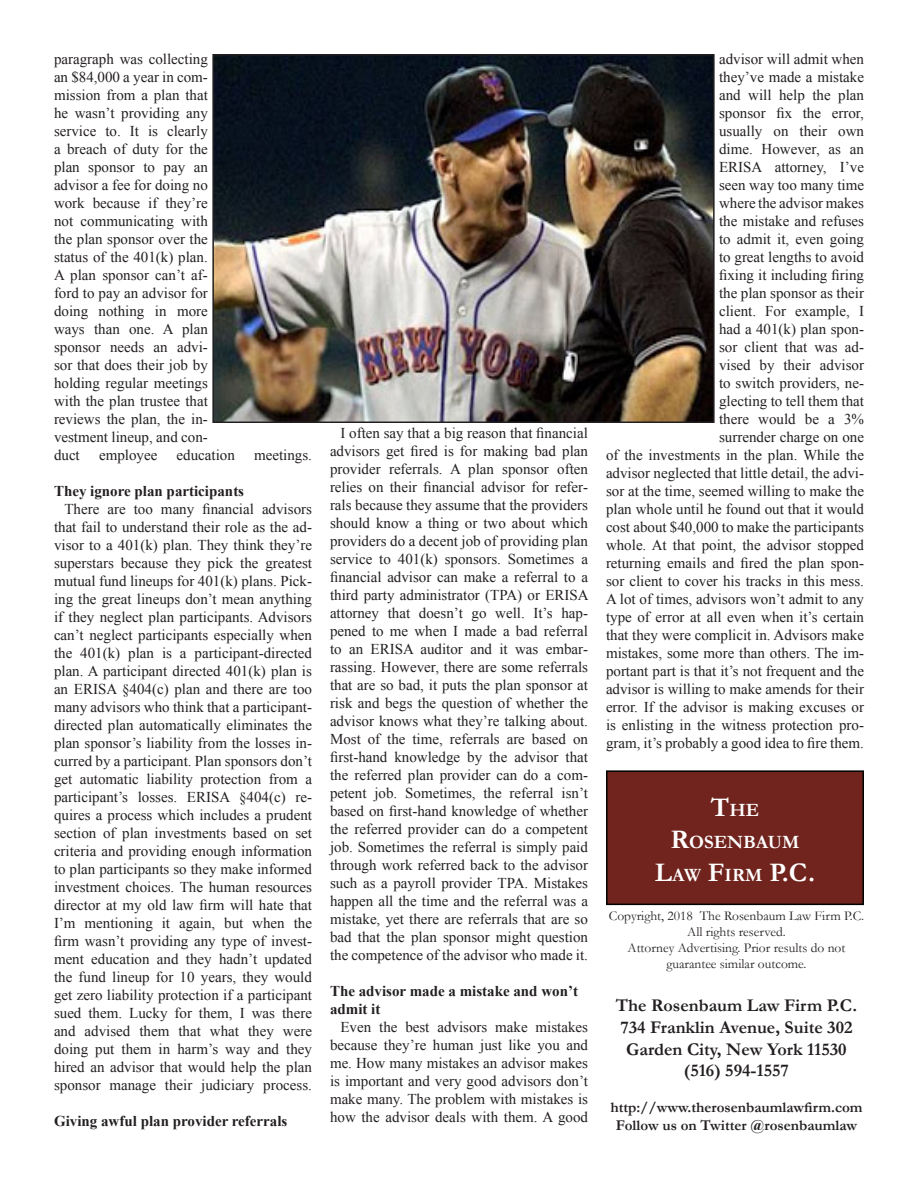
<style>
.page{position:relative;width:918px;height:1188px;background:#fff}
.page>*{position:absolute;margin:0;border:0;box-sizing:border-box;transform-origin:0 0}
.t1{font:700 27px "Garamond";color:#fff}
.t2{font:700 18.9px "Garamond";color:#fff}
.t3{font:700 18px "Garamond";color:#231f20}
.t4{font:15px/18px "Times New Roman";color:#231f20;text-align:justify}
.t5{font:700 15px/18px "Times New Roman";color:#231f20}
.t6{font:700 15px "Garamond";color:#231f20}
.t7{font:13.5px/16.2px "Garamond";color:#231f20;text-align:center}
.s1{font-size:27px}
.s2{font-size:18.9px}
</style>
<div class="page">
<div style="left:607px;top:771px;width:256px;height:133px;background:#70241d"></div>
<div style="left:606px;top:770px;width:258px;height:135px;border:2px solid #000400"></div>
<img style="left:215px;top:57px;width:497px;height:363px">
<div style="left:212px;top:54px;width:503px;height:369px;border:2px solid #231f20"></div>
<p class="t4" style="left:54px;top:50px;width:155px">paragraph was collecting an $84,000 a year in com&shy;mission from a plan that he wasn’t providing any service to. It is clearly a breach of duty for the plan sponsor to pay an advisor a fee for doing no work because if they’re not communicating with the plan sponsor over the status of the 401(k) plan.<br>A plan sponsor can’t af&shy;ford to pay an advisor for doing nothing in more ways than one. A plan sponsor needs an advi&shy;sor that does their job by holding regular meetings with the plan trustee that reviews the plan, the in&shy;vestment lineup, and con&shy;duct</p>
<p class="t4" style="left:99px;top:446px;width:60px">employee</p>
<p class="t4" style="left:177px;top:446px;width:60px">education</p>
<p class="t4" style="left:254px;top:446px;width:59px">meetings.</p>
<p class="t5" style="left:54px;top:482px;width:192px">They ignore plan participants</p>
<p class="t4" style="left:54px;top:500px;width:260px;text-indent:10px">There are too many financial advisors that fail to understand their role as the ad&shy;visor to a 401(k) plan. They think they’re superstars because they pick the greatest mutual fund lineups for 401(k) plans. Pick&shy;ing the great lineups don’t mean anything if they neglect plan participants. Advisors can’t neglect participants especially when the 401(k) plan is a participant-directed plan. A participant directed 401(k) plan is an ERISA §404(c) plan and there are too many advisors who think that a participant&shy;directed plan automatically eliminates the plan sponsor’s liability from the losses in&shy;curred by a participant. Plan sponsors don’t get automatic liability protection from a participant’s losses. ERISA §404(c) re&shy;quires a process which includes a prudent section of plan investments based on set criteria and providing enough information to plan participants so they make informed investment choices. The human resources director at my old law firm will hate that I’m mentioning it again, but when the firm wasn’t providing any type of invest&shy;ment education and they hadn’t updated the fund lineup for 10 years, they would get zero liability protection if a participant sued them. Lucky for them, I was there and advised them that what they were doing put them in harm’s way and they hired an advisor that would help the plan sponsor manage their judiciary process.</p>
<p class="t5" style="left:54px;top:1112px;width:235px">Giving awful plan provider referrals</p>
<p class="t4" style="left:330px;top:424px;width:260px;text-indent:10px">I often say that a big reason that financial advisors get fired is for making bad plan provider referrals. A plan sponsor often relies on their financial advisor for refer&shy;rals because they assume that the providers should know a thing or two about which providers do a decent job of providing plan service to 401(k) sponsors. Sometimes a financial advisor can make a referral to a third party administrator (TPA) or ERISA attorney that doesn’t go well. It’s hap&shy;pened to me when I made a bad referral to an ERISA auditor and it was embar&shy;rassing. However, there are some referrals that are so bad, it puts the plan sponsor at risk and begs the question of whether the advisor knows what they’re talking about.<br>Most of the time, referrals are based on first-hand knowledge by the advisor that the referred plan provider can do a com&shy;petent job. Sometimes, the referral isn’t based on first-hand knowledge of whether the referred provider can do a competent job. Sometimes the referral is simply paid through work referred back to the advisor such as a payroll provider TPA. Mistakes happen all the time and the referral was a mistake, yet there are referrals that are so bad that the plan sponsor might question the competence of the advisor who made it.</p>
<p class="t5" style="left:330px;top:982px;width:250px">The advisor made a mistake and won’t admit it</p>
<p class="t4" style="left:330px;top:1018px;width:260px;text-indent:10px">Even the best advisors make mistakes because they’re human just like you and me. How many mistakes an advisor makes is important and very good advisors don’t make many. The problem with mistakes is how the advisor deals with them. A good</p>
<p class="t4" style="left:606px;top:50px;width:260px;text-align:right">advisor will admit when<br>they’ve made a mistake<br>and will help the plan<br>sponsor fix the error,<br>usually on their own<br>dime. However, as an<br>ERISA attorney, I’ve<br>seen way too many time<br>where the advisor makes<br>the mistake and refuses<br>to admit it, even going<br>to great lengths to avoid<br>fixing it including firing<br>the plan sponsor as their<br>client. For example, I<br>had a 401(k) plan spon-<br>sor client that was ad-<br>vised by their advisor<br>to switch providers, ne-<br>glecting to tell them that<br>there would be a 3%<br>surrender charge on one<br>of the investments in the plan. While the advisor neglected that little detail, the advi&shy;sor at the time, seemed willing to make the plan whole until he found out that it would cost about $40,000 to make the participants whole. At that point, the advisor stopped returning emails and fired the plan spon&shy;sor client to cover his tracks in this mess.<br>A lot of times, advisors won’t admit to any type of error at all even when it’s certain that they were complicit in. Advisors make mistakes, some more than others. The im&shy;portant part is that it’s not frequent and the advisor is willing to make amends for their error. If the advisor is making excuses or is enlisting in the witness protection pro&shy;gram, it’s probably a good idea to fire them.</p>
<p class="t2" style="left:711px;top:799px;width:50px"><span class="s1">T</span>HE</p>
<p class="t2" style="left:670px;top:831px;width:131px"><span class="s1">R</span>OSENBAUM</p>
<p class="t1" style="left:655px;top:856px;width:162px">L<span class="s2">AW</span> F<span class="s2">IRM</span> P.C.</p>
<p class="t7" style="left:609px;top:907px;width:257px">Copyright, 2018 The Rosenbaum Law Firm P.C.<br>All rights reserved.</p>
<p class="t7" style="left:628px;top:940px;width:219px">Attorney Advertising. Prior results do not</p>
<p class="t7" style="left:666px;top:956px;width:142px">guarantee similar outcome.</p>
<p class="t3" style="left:616px;top:995px;width:243px">The Rosenbaum Law Firm P.C.</p>
<p class="t3" style="left:620px;top:1017px;width:234px">734 Franklin Avenue, Suite 302</p>
<p class="t3" style="left:626px;top:1038px;width:222px">Garden City, New York 11530</p>
<p class="t3" style="left:684px;top:1060px;width:107px">(516) 594-1557</p>
<p class="t6" style="left:610px;top:1099px;width:254px">http://www.therosenbaumlawfirm.com</p>
<p class="t6" style="left:616px;top:1117px;width:243px">Follow us on Twitter @rosenbaumlaw</p>
</div>
